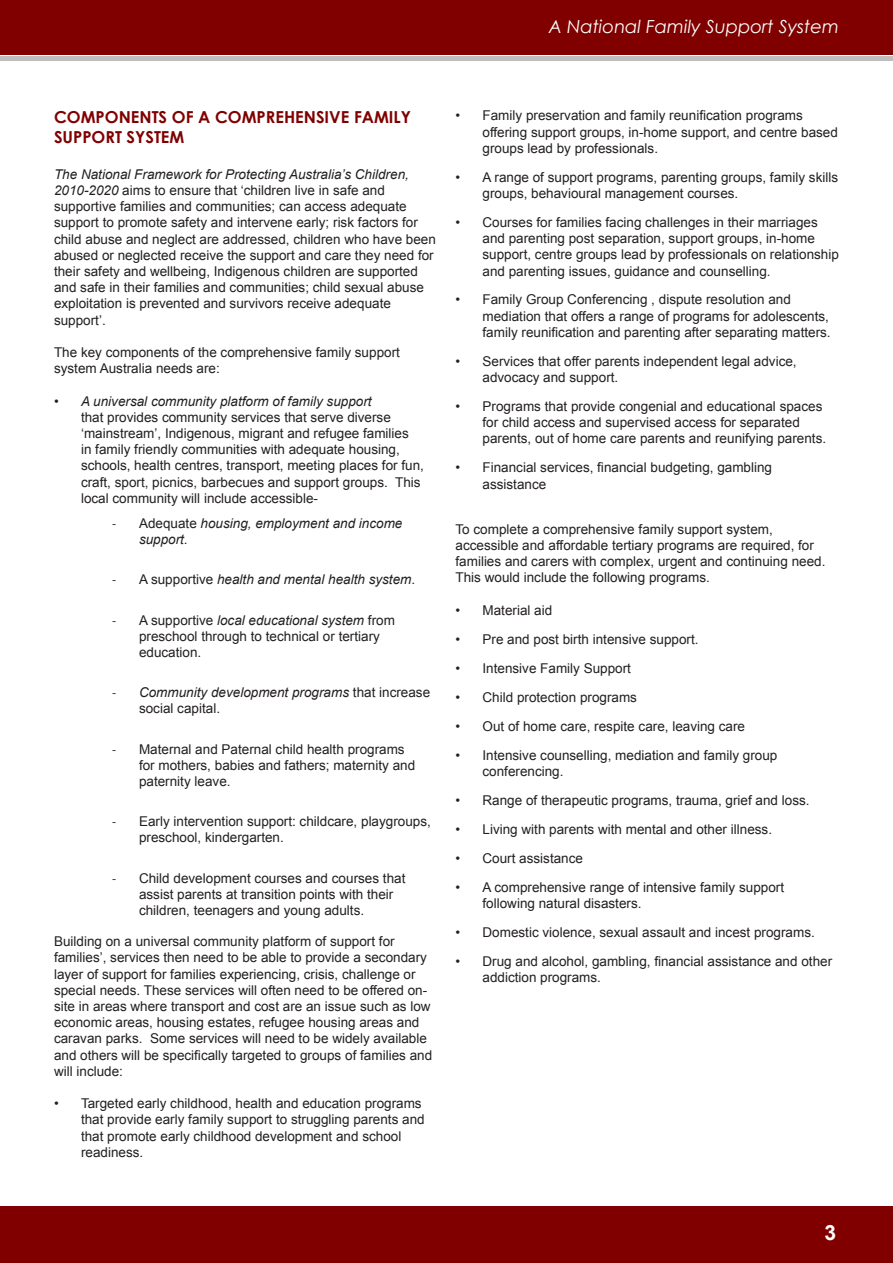
<style>
.page{position:relative;width:893px;height:1263px;background:#fff}
.page>*{position:absolute;margin:0;border:0;box-sizing:border-box;transform-origin:0 0}
.t1{font:700 21px "Arial";color:#fff}
.t2{font:italic 18px "Century Gothic";color:#fff}
.t3{font:700 16.5px/19.8px "Century Gothic";color:#800000}
.List_Paragraph{font:13.5px/16.2px "Arial";color:#231f20}
.List_Paragraph-2{font:italic 13.5px/16.2px "Arial";color:#231f20}
.s1{font-style:italic}
.s2{font-family:"Calibri";font-style:normal}
.s3{font-style:normal}
.s4{font-family:"Calibri"}
</style>
<div class="page">
<div style="left:0;top:1206px;width:893px;height:57px;background:#800000"></div>
<div style="left:0;top:0;width:893px;height:54px;background:#800000"></div>
<hr style="left:0;top:56px;width:893px;height:4px;background:#bfbebe">
<p class="t2" style="left:549px;top:16px;width:292px">A National Family Support System</p>
<p class="t3" style="left:54px;top:107px;width:359px">COMPONENTS OF A COMPREHENSIVE FAMILY<br>SUPPORT SYSTEM</p>
<p class="List_Paragraph" style="left:54px;top:166px;width:383px"><span class="s1">The National Framework for Protecting Australia’s Children, 2010-2020</span> aims to ensure that ‘children live in safe and supportive families and communities; can access adequate support to promote safety and intervene early; risk factors for child abuse and neglect are addressed, children who have been abused or neglected receive the support and care they need for their safety and wellbeing, Indigenous children are supported and safe in their families and communities; child sexual abuse exploitation is prevented and survivors receive adequate support’.</p>
<p class="List_Paragraph" style="left:54px;top:344px;width:347px">The key components of the comprehensive family support system Australia needs are:</p>
<p class="List_Paragraph" style="left:81px;top:393px;width:344px;text-indent:-27px"><span class="s1">• A universal community platform of family support<br></span>that provides community services that serve diverse ‘mainstream’, Indigenous, migrant and refugee families<br>in family friendly communities with adequate housing, schools, health centres, transport, meeting places for fun, craft, sport, picnics, barbecues and support groups. This local community will include accessible-</p>
<p class="List_Paragraph-2" style="left:139px;top:515px;width:265px;text-indent:-27px"><span class="s2">-</span> <span class="s3">Adequate</span> housing, employment and income support.</p>
<p class="List_Paragraph-2" style="left:112px;top:572px;width:305px"><span class="s2">-</span> <span class="s3">A supportive</span> health and mental health system<span class="s3">.</span></p>
<p class="List_Paragraph" style="left:139px;top:612px;width:257px;text-indent:-27px"><span class="s4">-</span> A supportive <span class="s1">local educational system</span> from preschool through to technical or tertiary education.</p>
<p class="List_Paragraph-2" style="left:139px;top:684px;width:293px;text-indent:-27px"><span class="s2">-</span> Community development programs <span class="s3">that increase social capital.</span></p>
<p class="List_Paragraph" style="left:139px;top:741px;width:278px;text-indent:-27px"><span class="s4">-</span> Maternal and Paternal child health programs for mothers, babies and fathers; maternity and paternity leave.</p>
<p class="List_Paragraph" style="left:139px;top:813px;width:293px;text-indent:-27px"><span class="s4">-</span> Early intervention support: childcare, playgroups, preschool, kindergarten.</p>
<p class="List_Paragraph" style="left:139px;top:870px;width:268px;text-indent:-27px"><span class="s4">-</span> Child development courses and courses that assist parents at transition points with their children, teenagers and young adults.</p>
<p class="List_Paragraph" style="left:54px;top:933px;width:380px">Building on a universal community platform of support for families’, services then need to be able to provide a secondary layer of support for families experiencing, crisis, challenge or special needs. These services will often need to be offered on&shy;site in areas where transport and cost are an issue such as low economic areas, housing estates, refugee housing areas and caravan parks. Some services will need to be widely available and others will be specifically targeted to groups of families and will include:</p>
<p class="List_Paragraph" style="left:81px;top:1095px;width:345px;text-indent:-27px">• Targeted early childhood, health and education programs that provide early family support to struggling parents and that promote early childhood development and school readiness.</p>
<p class="List_Paragraph" style="left:482px;top:108px;width:357px;text-indent:-27px">• Family preservation and family reunification programs offering support groups, in-home support, and centre based groups lead by professionals.</p>
<p class="List_Paragraph" style="left:482px;top:169px;width:357px;text-indent:-27px">• A range of support programs, parenting groups, family skills groups, behavioural management courses.</p>
<p class="List_Paragraph" style="left:482px;top:214px;width:358px;text-indent:-27px">• Courses for families facing challenges in their marriages and parenting post separation, support groups, in-home support, centre groups lead by professionals on relationship and parenting issues, guidance and counselling.</p>
<p class="List_Paragraph" style="left:482px;top:292px;width:350px;text-indent:-27px">• Family Group Conferencing , dispute resolution and mediation that offers a range of programs for adolescents, family reunification and parenting after separating matters.</p>
<p class="List_Paragraph" style="left:482px;top:353px;width:316px;text-indent:-27px">• Services that offer parents independent legal advice, advocacy and support.</p>
<p class="List_Paragraph" style="left:482px;top:398px;width:345px;text-indent:-27px">• Programs that provide congenial and educational spaces for child access and supervised access for separated parents, out of home care parents and reunifying parents.</p>
<p class="List_Paragraph" style="left:482px;top:460px;width:291px;text-indent:-27px">• Financial services, financial budgeting, gambling assistance</p>
<p class="List_Paragraph" style="left:455px;top:521px;width:371px">To complete a comprehensive family support system, accessible and affordable tertiary programs are required, for families and carers with complex, urgent and continuing need.<br>This would include the following programs.</p>
<p class="List_Paragraph" style="left:455px;top:602px;width:98px">• Material aid</p>
<p class="List_Paragraph" style="left:455px;top:631px;width:245px">• Pre and post birth intensive support.</p>
<p class="List_Paragraph" style="left:455px;top:660px;width:177px">• Intensive Family Support</p>
<p class="List_Paragraph" style="left:455px;top:689px;width:183px">• Child protection programs</p>
<p class="List_Paragraph" style="left:455px;top:718px;width:291px">• Out of home care, respite care, leaving care</p>
<p class="List_Paragraph" style="left:482px;top:747px;width:296px;text-indent:-27px">• Intensive counselling, mediation and family group conferencing.</p>
<p class="List_Paragraph" style="left:455px;top:792px;width:356px">• Range of therapeutic programs, trauma, grief and loss.</p>
<p class="List_Paragraph" style="left:455px;top:821px;width:318px">• Living with parents with mental and other illness.</p>
<p class="List_Paragraph" style="left:455px;top:850px;width:129px">• Court assistance</p>
<p class="List_Paragraph" style="left:482px;top:879px;width:303px;text-indent:-27px">• A comprehensive range of intensive family support following natural disasters.</p>
<p class="List_Paragraph" style="left:455px;top:924px;width:361px">• Domestic violence, sexual assault and incest programs.</p>
<p class="List_Paragraph" style="left:482px;top:953px;width:351px;text-indent:-27px">• Drug and alcohol, gambling, financial assistance and other addiction programs.</p>
<p class="t1" style="left:824px;top:1218px;width:13px">3</p>
</div>
